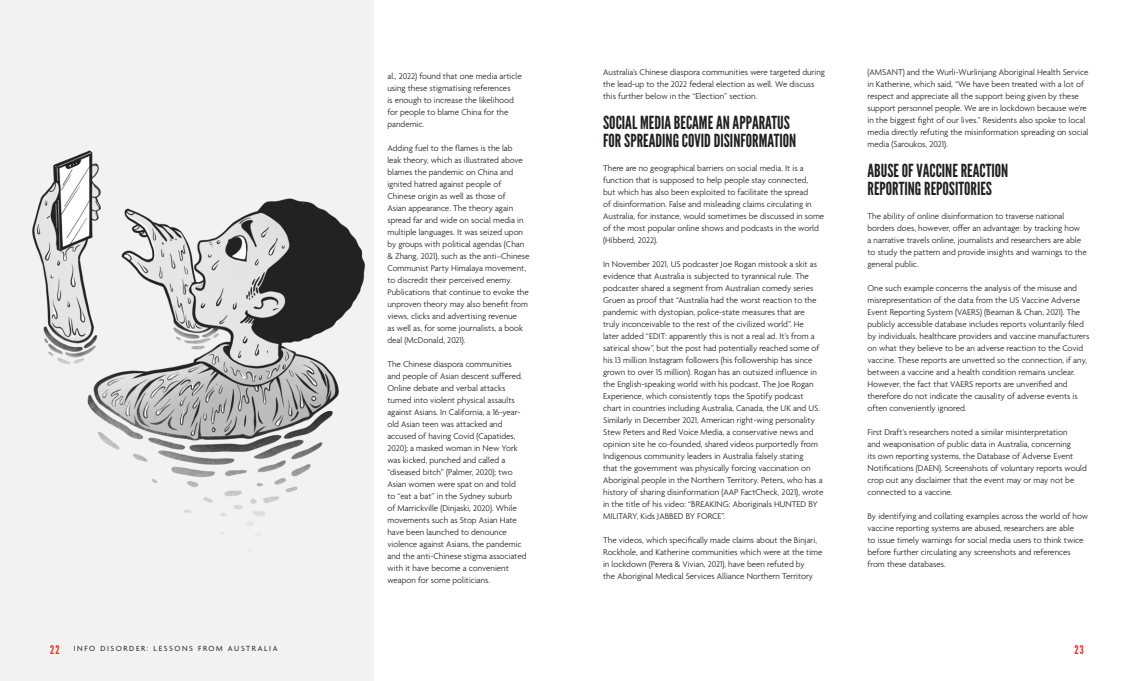
<style>
.page{position:relative;width:1134px;height:681px;background:#fff}
.page>*{position:absolute;margin:0;border:0;box-sizing:border-box;transform-origin:0 0}
.t1{font:18px "League Gothic";color:#231f20}
.t2{font:12px "League Gothic";color:#ee2e22}
.t3{font:300 9px/12px "Agenda";color:#231f20}
.t4{font:8px "Agenda";letter-spacing:.2em;color:#231f20}
.s1{font-family:"League Gothic";font-size:12px;color:#ee2e22}
</style>
<div class="page">
<img style="left:0;top:0;width:373px;height:680px">
<p class="t3" style="left:387px;top:70px;width:136px">al., 2022) found that one media article using these stigmatising references<br>is enough to increase the likelihood for people to blame China for the pandemic.</p>
<p class="t3" style="left:387px;top:142px;width:144px">Adding fuel to the flames is the lab<br>leak theory, which as illustrated above blames the pandemic on China and ignited hatred against people of Chinese origin as well as those of<br>Asian appearance. The theory again spread far and wide on social media in multiple languages. It was seized upon by groups with political agendas (Chan &amp; Zhang, 2021), such as the anti–Chinese Communist Party Himalaya movement, to discredit their perceived enemy.<br>Publications that continue to evoke the unproven theory may also benefit from views, clicks and advertising revenue<br>as well as, for some journalists, a book deal (McDonald, 2021).</p>
<p class="t3" style="left:387px;top:358px;width:141px">The Chinese diaspora communities and people of Asian descent suffered.<br>Online debate and verbal attacks turned into violent physical assaults against Asians. In California, a 16-year&shy;old Asian teen was attacked and accused of having Covid (Capatides, 2020); a masked woman in New York was kicked, punched and called a “diseased bitch” (Palmer, 2020); two Asian women were spat on and told<br>to “eat a bat” in the Sydney suburb<br>of Marrickville (Dinjaski, 2020). While movements such as Stop Asian Hate have been launched to denounce violence against Asians, the pandemic and the anti-Chinese stigma associated with it have become a convenient weapon for some politicians.</p>
<p class="t3" style="left:603px;top:66px;width:223px">Australia’s Chinese diaspora communities were targeted during the lead-up to the 2022 federal election as well. We discuss this further below in the “Election” section.</p>
<p class="t1" style="left:603px;top:111px;width:188px">SOCIAL MEDIA BECAME AN APPARATUS</p>
<p class="t1" style="left:603px;top:129px;width:195px">FOR SPREADING COVID DISINFORMATION</p>
<p class="t3" style="left:603px;top:162px;width:223px">There are no geographical barriers on social media. It is a function that is supposed to help people stay connected,<br>but which has also been exploited to facilitate the spread<br>of disinformation. False and misleading claims circulating in Australia, for instance, would sometimes be discussed in some of the most popular online shows and podcasts in the world (Hibberd, 2022).</p>
<p class="t3" style="left:603px;top:258px;width:222px">In November 2021, US podcaster Joe Rogan mistook a skit as evidence that Australia is subjected to tyrannical rule. The podcaster shared a segment from Australian comedy series Gruen as proof that “Australia had the worst reaction to the pandemic with dystopian, police-state measures that are truly inconceivable to the rest of the civilized world”. He<br>later added “EDIT: apparently this is not a real ad. It’s from a satirical show”, but the post had potentially reached some of his 13 million Instagram followers (his followership has since grown to over 15 million). Rogan has an outsized influence in the English-speaking world with his podcast, The Joe Rogan Experience, which consistently tops the Spotify podcast chart in countries including Australia, Canada, the UK and US.<br>Similarly in December 2021, American right-wing personality Stew Peters and Red Voice Media, a conservative news and opinion site he co-founded, shared videos purportedly from Indigenous community leaders in Australia falsely stating<br>that the government was physically forcing vaccination on Aboriginal people in the Northern Territory. Peters, who has a history of sharing disinformation (AAP FactCheck, 2021), wrote in the title of his video: “BREAKING: Aboriginals HUNTED BY MILITARY, Kids JABBED BY FORCE”.</p>
<p class="t3" style="left:603px;top:534px;width:221px">The videos, which specifically made claims about the Binjari, Rockhole, and Katherine communities which were at the time in lockdown (Perera &amp; Vivian, 2021), have been refuted by<br>the Aboriginal Medical Services Alliance Northern Territory</p>
<p class="t3" style="left:867px;top:66px;width:222px">(AMSANT) and the Wurli-Wurlinjang Aboriginal Health Service in Katherine, which said, “We have been treated with a lot of respect and appreciate all the support being given by these support personnel people. We are in lockdown because we’re in the biggest fight of our lives.” Residents also spoke to local media directly refuting the misinformation spreading on social media (Saroukos, 2021).</p>
<p class="t1" style="left:867px;top:159px;width:142px">ABUSE OF VACCINE REACTION</p>
<p class="t1" style="left:867px;top:177px;width:126px">REPORTING REPOSITORIES</p>
<p class="t3" style="left:867px;top:210px;width:221px">The ability of online disinformation to traverse national borders does, however, offer an advantage: by tracking how<br>a narrative travels online, journalists and researchers are able to study the pattern and provide insights and warnings to the general public.</p>
<p class="t3" style="left:867px;top:282px;width:223px">One such example concerns the analysis of the misuse and misrepresentation of the data from the US Vaccine Adverse Event Reporting System (VAERS) (Beaman &amp; Chan, 2021). The publicly accessible database includes reports voluntarily filed by individuals, healthcare providers and vaccine manufacturers on what they believe to be an adverse reaction to the Covid vaccine. These reports are unvetted so the connection, if any, between a vaccine and a health condition remains unclear.<br>However, the fact that VAERS reports are unverified and therefore do not indicate the causality of adverse events is often conveniently ignored.</p>
<p class="t3" style="left:867px;top:426px;width:221px">First Draft’s researchers noted a similar misinterpretation<br>and weaponisation of public data in Australia, concerning<br>its own reporting systems, the Database of Adverse Event Notifications (DAEN). Screenshots of voluntary reports would crop out any disclaimer that the event may or may not be connected to a vaccine.</p>
<p class="t3" style="left:867px;top:510px;width:222px">By identifying and collating examples across the world of how vaccine reporting systems are abused, researchers are able<br>to issue timely warnings for social media users to think twice before further circulating any screenshots and references from these databases.</p>
<p class="t4" style="left:50px;top:644px;width:229px"><span class="s1">22</span> INFO DISORDER: LESSONS FROM AUSTRALIA</p>
<h2 class="t2" style="left:1074px;top:641px;width:11px">23</h2>
</div>
